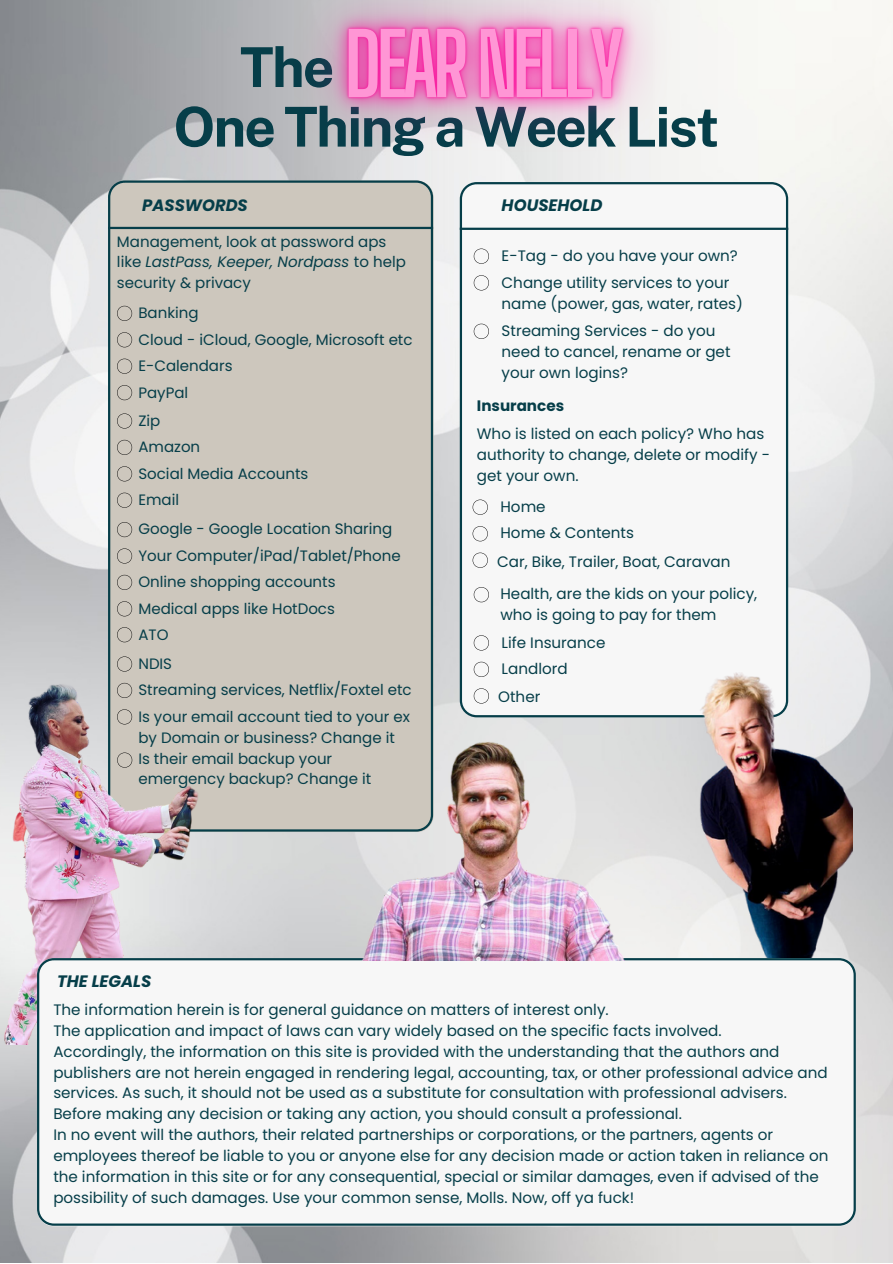
<style>
.page{position:relative;width:893px;height:1264px;background:#fff}
.page>*{position:absolute;margin:0;border:0;box-sizing:border-box;transform-origin:0 0}
.t1{font:700 55.05px "Public Sans";letter-spacing:-.03em;color:#063e49}
.t2{font:italic 700 16.5px "Poppins";color:#063e49}
.t3{font:italic 700 16.35px "Poppins";color:#063e49}
.t4{font:15.15px/20.9px "Poppins";color:#063e49}
.t5{font:700 15.15px "Poppins";color:#063e49}
.t6{font:15px/20.2px "Poppins";color:#063e49}
.s1{font-style:italic}
</style>
<div class="page">
<img style="left:0;top:0;width:892px;height:1262px">
<svg style="left:459px;top:182px;width:329px;height:535px"></svg>
<hr style="left:459px;top:228px;width:329px;height:2px;background:#063e49">
<svg style="left:473px;top:248px;width:16px;height:16px"></svg>
<svg style="left:473px;top:275px;width:16px;height:15px"></svg>
<svg style="left:473px;top:324px;width:16px;height:15px"></svg>
<div style="left:108px;top:180px;width:325px;height:651px;background:#cdc7bd"></div>
<hr style="left:108px;top:227px;width:325px;height:2px;background:#063e49">
<svg style="left:117px;top:306px;width:15px;height:15px"></svg>
<svg style="left:117px;top:332px;width:15px;height:15px"></svg>
<svg style="left:117px;top:358px;width:15px;height:16px"></svg>
<svg style="left:117px;top:385px;width:15px;height:15px"></svg>
<svg style="left:472px;top:526px;width:16px;height:15px"></svg>
<svg style="left:472px;top:552px;width:16px;height:16px"></svg>
<svg style="left:472px;top:499px;width:16px;height:16px"></svg>
<svg style="left:473px;top:587px;width:16px;height:15px"></svg>
<svg style="left:117px;top:522px;width:15px;height:15px"></svg>
<svg style="left:117px;top:548px;width:15px;height:15px"></svg>
<svg style="left:117px;top:575px;width:15px;height:15px"></svg>
<svg style="left:117px;top:601px;width:15px;height:15px"></svg>
<svg style="left:117px;top:413px;width:15px;height:15px"></svg>
<svg style="left:117px;top:440px;width:15px;height:15px"></svg>
<svg style="left:117px;top:466px;width:15px;height:15px"></svg>
<svg style="left:117px;top:492px;width:15px;height:16px"></svg>
<svg style="left:117px;top:627px;width:15px;height:12px"></svg>
<svg style="left:473px;top:661px;width:16px;height:16px"></svg>
<svg style="left:473px;top:688px;width:16px;height:15px"></svg>
<svg style="left:473px;top:635px;width:16px;height:15px"></svg>
<img style="left:675px;top:673px;width:177px;height:285px">
<img style="left:0;top:639px;width:294px;height:405px">
<svg style="left:37px;top:958px;width:818px;height:267px"></svg>
<img style="left:357px;top:723px;width:331px;height:237px">
<img style="left:248px;top:0;width:471px;height:212px">
<p class="t1" style="left:240px;top:35px;width:96px">The</p>
<p class="t1" style="left:173px;top:94px;width:547px">One Thing a Week List</p>
<p class="t3" style="left:142px;top:194px;width:107px">PASSWORDS</p>
<p class="t6" style="left:117px;top:232px;width:290px">Management, look at password aps like <span class="s1">LastPass, Keeper, Nordpass</span> to help security &amp; privacy</p>
<p class="t6" style="left:138px;top:303px;width:62px">Banking</p>
<p class="t6" style="left:138px;top:329px;width:275px">Cloud - iCloud, Google, Microsoft etc</p>
<p class="t6" style="left:138px;top:356px;width:96px">E-Calendars</p>
<p class="t6" style="left:138px;top:382px;width:51px">PayPal</p>
<p class="t6" style="left:138px;top:410px;width:23px">Zip</p>
<p class="t6" style="left:138px;top:437px;width:63px">Amazon</p>
<p class="t6" style="left:138px;top:463px;width:171px">Social Media Accounts</p>
<p class="t6" style="left:138px;top:490px;width:42px">Email</p>
<p class="t6" style="left:138px;top:519px;width:255px">Google - Google Location Sharing</p>
<p class="t6" style="left:138px;top:545px;width:264px">Your Computer/iPad/Tablet/Phone</p>
<p class="t6" style="left:138px;top:572px;width:199px">Online shopping accounts</p>
<p class="t6" style="left:138px;top:598px;width:198px">Medical apps like HotDocs</p>
<p class="t6" style="left:138px;top:624px;width:32px">ATO</p>
<p class="t6" style="left:138px;top:653px;width:35px">NDIS</p>
<p class="t6" style="left:138px;top:680px;width:275px">Streaming services, Netflix/Foxtel etc</p>
<p class="t6" style="left:138px;top:706px;width:273px;line-height:20.7px">Is your email account tied to your ex by Domain or business? Change it</p>
<p class="t6" style="left:138px;top:748px;width:234px;line-height:20.7px">Is their email backup your emergency backup? Change it</p>
<p class="t2" style="left:501px;top:194px;width:102px">HOUSEHOLD</p>
<p class="t4" style="left:501px;top:245px;width:238px">E-Tag - do you have your own?</p>
<p class="t4" style="left:501px;top:272px;width:243px">Change utility services to your name (power, gas, water, rates)</p>
<p class="t4" style="left:501px;top:320px;width:230px">Streaming Services - do you need to cancel, rename or get your own logins?</p>
<p class="t5" style="left:477px;top:395px;width:89px">Insurances</p>
<p class="t4" style="left:477px;top:423px;width:294px">Who is listed on each policy? Who has authority to change, delete or modify - get your own.</p>
<p class="t4" style="left:500px;top:496px;width:47px">Home</p>
<p class="t4" style="left:500px;top:522px;width:135px">Home &amp; Contents</p>
<p class="t4" style="left:497px;top:550px;width:235px">Car, Bike, Trailer, Boat, Caravan</p>
<p class="t4" style="left:500px;top:583px;width:258px">Health, are the kids on your policy, who is going to pay for them</p>
<p class="t4" style="left:501px;top:632px;width:105px">Life Insurance</p>
<p class="t4" style="left:501px;top:658px;width:67px">Landlord</p>
<p class="t4" style="left:498px;top:686px;width:44px">Other</p>
<p class="t2" style="left:57px;top:970px;width:96px">THE LEGALS</p>
<p class="t4" style="left:53px;top:999px;width:557px">The information herein is for general guidance on matters of interest only.</p>
<p class="t4" style="left:53px;top:1020px;width:669px">The application and impact of laws can vary widely based on the specific facts involved.</p>
<p class="t4" style="left:53px;top:1040px;width:775px">Accordingly, the information on this site is provided with the understanding that the authors and publishers are not herein engaged in rendering legal, accounting, tax, or other professional advice and services. As such, it should not be used as a substitute for consultation with professional advisers.<br>Before making any decision or taking any action, you should consult a professional.</p>
<p class="t4" style="left:53px;top:1124px;width:776px">In no event will the authors, their related partnerships or corporations, or the partners, agents or employees thereof be liable to you or anyone else for any decision made or action taken in reliance on the information in this site or for any consequential, special or similar damages, even if advised of the possibility of such damages. Use your common sense, Molls. Now, off ya fuck!</p>
</div>
